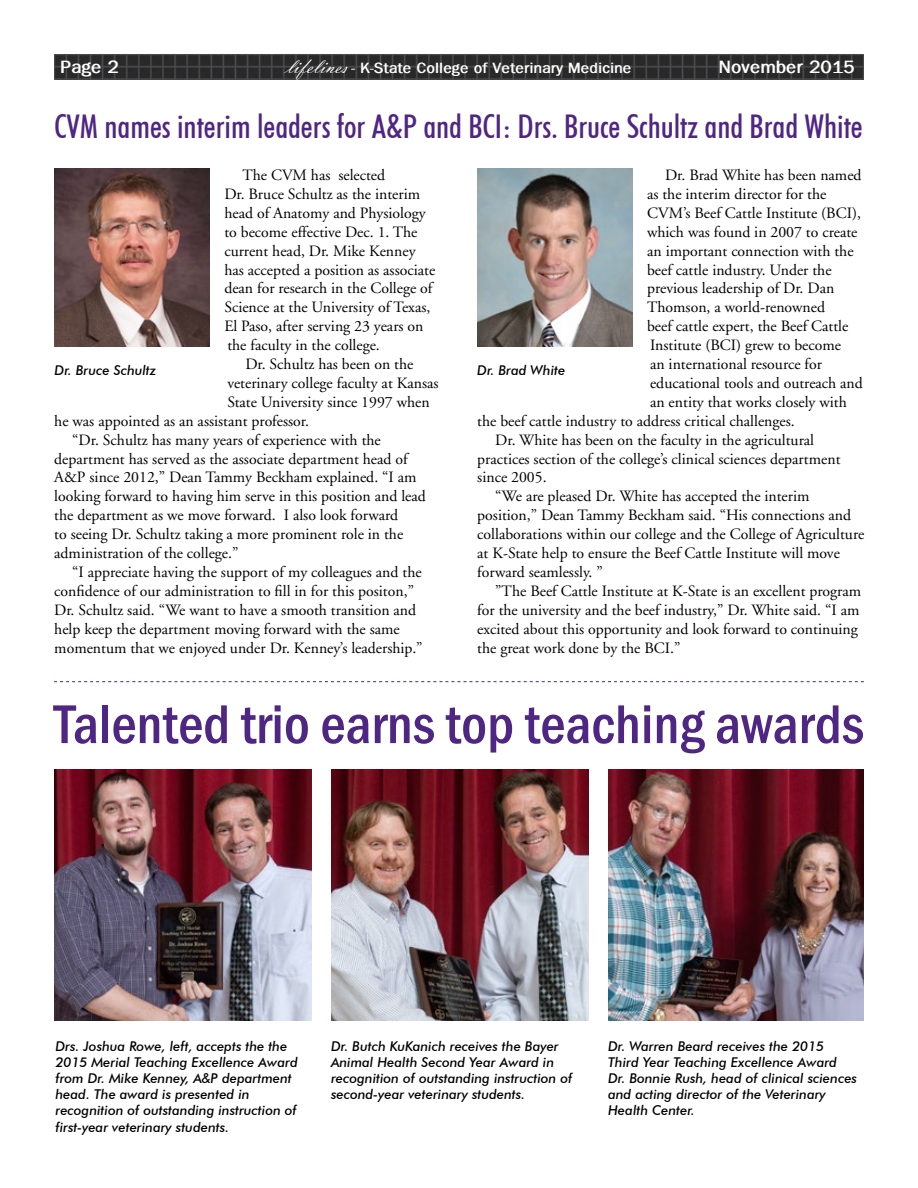
<style>
.page{position:relative;width:918px;height:1188px;background:#fff}
.page>*{position:absolute;margin:0;border:0;box-sizing:border-box;transform-origin:0 0}
.t1{font:500 condensed 56.55px "Franklin Gothic";color:#4f2683}
.t2{font:500 condensed 32.7px "Futura BT";color:#4f2683}
.t3{font:700 18px "Franklin Gothic";color:#fff}
.t4{font:15.75px/18.9px "Adobe Garamond";color:#000}
.t5{font:700 15px "Franklin Gothic";color:#fff}
.t6{font:italic 500 13.5px/16.2px "Futura BT";color:#000}
.s1{font-family:"Vladimir Script";font-weight:400;font-size:22.5px}
</style>
<div class="page">
<img style="left:54px;top:54px;width:810px;height:26px">
<svg style="left:54px;top:681px;width:810px;height:1px"></svg>
<img style="left:54px;top:770px;width:257px;height:251px">
<img style="left:55px;top:169px;width:154px;height:177px">
<img style="left:477px;top:169px;width:155px;height:177px">
<img style="left:331px;top:770px;width:258px;height:251px">
<img style="left:608px;top:770px;width:256px;height:251px">
<p class="t3" style="left:60px;top:57px;width:60px">Page 2</p>
<p class="t5" style="left:287px;top:59px;width:346px"><span class="s1">lifelines</span> - K-State College of Veterinary Medicine</p>
<p class="t3" style="left:719px;top:57px;width:138px">November 2015</p>
<h2 class="t2" style="left:54px;top:106px;width:810px">CVM names interim leaders for A&amp;P and BCI: Drs. Bruce Schultz and Brad White</h2>
<p class="t4" style="left:224px;top:166px;width:212px;text-indent:18px">The CVM has selected<br>Dr. Bruce Schultz as the interim head of Anatomy and Physiology to become effective Dec. 1. The current head, Dr. Mike Kenney has accepted a position as associate dean for research in the College of<br>Science at the University of Texas,<br>El Paso, after serving 23 years on the faculty in the college.</p>
<p class="t4" style="left:245px;top:355px;width:170px">Dr. Schultz has been on the</p>
<p class="t4" style="left:227px;top:374px;width:213px">veterinary college faculty at Kansas</p>
<p class="t4" style="left:227px;top:393px;width:204px">State University since 1997 when</p>
<p class="t4" style="left:54px;top:412px;width:256px">he was appointed as an assistant professor.</p>
<p class="t4" style="left:72px;top:431px;width:310px">“Dr. Schultz has many years of experience with the</p>
<p class="t4" style="left:54px;top:449px;width:355px">department has served as the associate department head of</p>
<p class="t4" style="left:54px;top:468px;width:364px">A&amp;P since 2012,” Dean Tammy Beckham explained. “I am</p>
<p class="t4" style="left:54px;top:487px;width:373px">looking forward to having him serve in this position and lead</p>
<p class="t4" style="left:54px;top:506px;width:345px">the department as we move forward. I also look forward</p>
<p class="t4" style="left:54px;top:525px;width:351px">to seeing Dr. Schultz taking a more prominent role in the</p>
<p class="t4" style="left:54px;top:544px;width:186px">administration of the college.”</p>
<p class="t4" style="left:72px;top:563px;width:351px">“I appreciate having the support of my colleagues and the</p>
<p class="t4" style="left:54px;top:582px;width:361px">confidence of our administration to fill in for this positon,”</p>
<p class="t4" style="left:54px;top:601px;width:363px">Dr. Schultz said. “We want to have a smooth transition and</p>
<p class="t4" style="left:54px;top:620px;width:347px">help keep the department moving forward with the same</p>
<p class="t4" style="left:54px;top:638px;width:370px">momentum that we enjoyed under Dr. Kenney’s leadership.”</p>
<p class="t4" style="left:665px;top:166px;width:198px">Dr. Brad White has been named</p>
<p class="t4" style="left:647px;top:185px;width:181px">as the interim director for the</p>
<p class="t4" style="left:647px;top:204px;width:216px">CVM’s Beef Cattle Institute (BCI),</p>
<p class="t4" style="left:647px;top:223px;width:212px">which was found in 2007 to create</p>
<p class="t4" style="left:647px;top:242px;width:208px">an important connection with the</p>
<p class="t4" style="left:647px;top:260px;width:186px">beef cattle industry. Under the</p>
<p class="t4" style="left:647px;top:279px;width:189px">previous leadership of Dr. Dan</p>
<p class="t4" style="left:647px;top:298px;width:179px">Thomson, a world-renowned</p>
<p class="t4" style="left:647px;top:317px;width:203px">beef cattle expert, the Beef Cattle</p>
<p class="t4" style="left:650px;top:336px;width:193px">Institute (BCI) grew to become</p>
<p class="t4" style="left:650px;top:355px;width:173px">an international resource for</p>
<p class="t4" style="left:650px;top:374px;width:214px">educational tools and outreach and</p>
<p class="t4" style="left:650px;top:393px;width:198px">an entity that works closely with</p>
<p class="t4" style="left:477px;top:412px;width:319px">the beef cattle industry to address critical challenges.</p>
<p class="t4" style="left:495px;top:431px;width:320px">Dr. White has been on the faculty in the agricultural</p>
<p class="t4" style="left:477px;top:449px;width:365px">practices section of the college’s clinical sciences department</p>
<p class="t4" style="left:477px;top:468px;width:71px">since 2005.</p>
<p class="t4" style="left:495px;top:487px;width:316px">“We are pleased Dr. White has accepted the interim</p>
<p class="t4" style="left:477px;top:506px;width:375px">position,” Dean Tammy Beckham said. “His connections and</p>
<p class="t4" style="left:477px;top:525px;width:389px">collaborations within our college and the College of Agriculture</p>
<p class="t4" style="left:477px;top:544px;width:364px">at K-State help to ensure the Beef Cattle Institute will move</p>
<p class="t4" style="left:477px;top:563px;width:127px">forward seamlessly. ”</p>
<p class="t4" style="left:495px;top:582px;width:368px">”The Beef Cattle Institute at K-State is an excellent program</p>
<p class="t4" style="left:477px;top:601px;width:384px">for the university and the beef industry,” Dr. White said. “I am</p>
<p class="t4" style="left:477px;top:620px;width:382px">excited about this opportunity and look forward to continuing</p>
<p class="t4" style="left:477px;top:638px;width:205px">the great work done by the BCI.”</p>
<p class="t6" style="left:55px;top:362px;width:103px">Dr. Bruce Schultz</p>
<p class="t6" style="left:477px;top:362px;width:90px">Dr. Brad White</p>
<h1 class="t1" style="left:54px;top:687px;width:812px">Talented trio earns top teaching awards</h1>
<p class="t6" style="left:56px;top:1038px;width:244px">Drs. Joshua Rowe, left, accepts the the 2015 Merial Teaching Excellence Award from Dr. Mike Kenney, A&amp;P department head. The award is presented in recognition of outstanding instruction of first-year veterinary students.</p>
<p class="t6" style="left:331px;top:1038px;width:243px">Dr. Butch KuKanich receives the Bayer Animal Health Second Year Award in recognition of outstanding instruction of second-year veterinary students.</p>
<p class="t6" style="left:608px;top:1038px;width:250px">Dr. Warren Beard receives the 2015<br>Third Year Teaching Excellence Award Dr. Bonnie Rush, head of clinical sciences and acting director of the Veterinary Health Center.</p>
</div>
